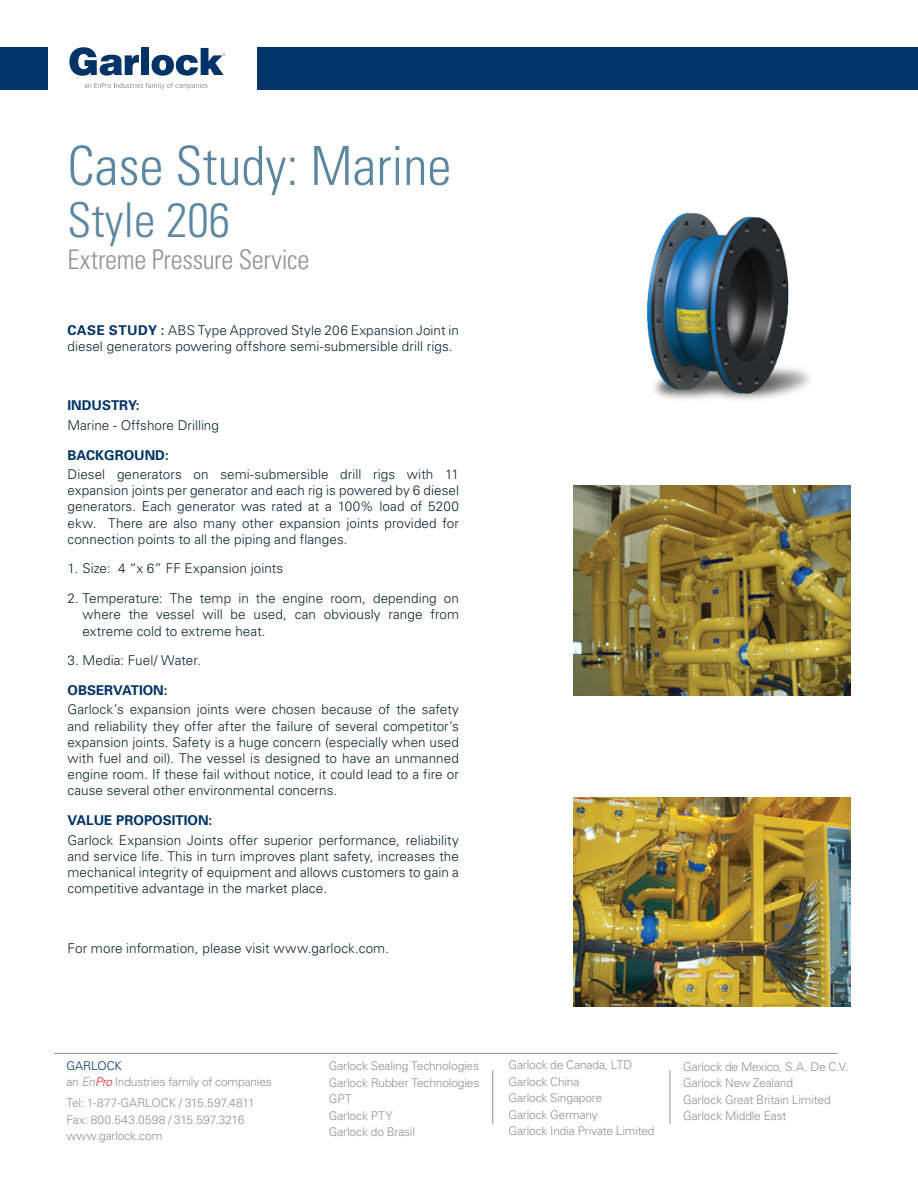
<style>
.page{position:relative;width:918px;height:1188px;background:#fff}
.page>*{position:absolute;margin:0;border:0;box-sizing:border-box;transform-origin:0 0}
.t1{font:300 condensed 54px "Univers";color:#5c87a1}
.t2{font:300 condensed 48px "Univers";color:#5c87a1}
.t3{font:300 condensed 27px "Univers";letter-spacing:-.01em;color:#919295}
.t4{font:300 13.5px/16.2px "Univers";letter-spacing:.005em;color:#112530;text-align:justify}
.t5{font:700 13.5px "Univers";color:#003367}
.t6{font:300 12px/16.5px "Univers";letter-spacing:-.015em;color:#919295}
.s1{font-weight:700;color:#003367}
.s2{font-weight:400}
.s3{color:#003367}
.s4{font-style:italic}
.s5{font-style:italic;color:#ee1e23}
</style>
<div class="page">
<svg style="left:85px;top:83px;width:122px;height:6px"></svg>
<svg style="left:69px;top:47px;width:70px;height:29px"></svg>
<div style="left:141px;top:48px;width:8px;height:27px;background:#003367"></div>
<svg style="left:152px;top:48px;width:73px;height:28px"></svg>
<div style="left:0;top:47px;width:47px;height:42px;background:#003367"></div>
<div style="left:258px;top:47px;width:660px;height:42px;background:#003367"></div>
<hr style="left:54px;top:1053px;width:783px;height:1px;background:#919295">
<hr style="left:492px;top:1071px;width:1px;height:53px;background:#919295">
<hr style="left:670px;top:1071px;width:1px;height:53px;background:#919295">
<img style="left:574px;top:797px;width:276px;height:210px">
<img style="left:574px;top:486px;width:276px;height:210px">
<img style="left:647px;top:212px;width:163px;height:188px">
<h1 class="t1" style="left:68px;top:133px;width:385px">Case Study: Marine</h1>
<h2 class="t2" style="left:68px;top:192px;width:164px">Style 206</h2>
<h3 class="t3" style="left:68px;top:243px;width:243px">Extreme Pressure Service</h3>
<p class="t4" style="left:68px;top:321px;width:393px"><span class="s1">CASE STUDY</span> <span class="s2">:</span> ABS Type Approved Style 206 Expansion Joint in diesel generators powering offshore semi-submersible drill rigs.</p>
<p class="t5" style="left:68px;top:397px;width:74px">INDUSTRY:</p>
<p class="t4" style="left:68px;top:417px;width:153px">Marine - Offshore Drilling</p>
<p class="t5" style="left:68px;top:446px;width:103px">BACKGROUND:</p>
<p class="t4" style="left:68px;top:466px;width:393px">Diesel generators on semi-submersible drill rigs with 11 expansion joints per generator and each rig is powered by 6 diesel generators. Each generator was rated at a 100% load of 5200 ekw. There are also many other expansion joints provided for connection points to all the piping and flanges.</p>
<p class="t4" style="left:68px;top:560px;width:217px">1. Size: 4 “x 6” FF Expansion joints</p>
<p class="t4" style="left:82px;top:590px;width:378px;text-indent:-15px">2. Temperature: The temp in the engine room, depending on where the vessel will be used, can obviously range from extreme cold to extreme heat.</p>
<p class="t4" style="left:68px;top:652px;width:135px">3. Media: Fuel/ Water.</p>
<p class="t5" style="left:68px;top:682px;width:102px">OBSERVATION:</p>
<p class="t4" style="left:68px;top:701px;width:393px">Garlock’s expansion joints were chosen because of the safety and reliability they offer after the failure of several competitor’s expansion joints. Safety is a huge concern (especially when used with fuel and oil). The vessel is designed to have an unmanned engine room. If these fail without notice, it could lead to a fire or cause several other environmental concerns.</p>
<p class="t5" style="left:68px;top:812px;width:146px">VALUE PROPOSITION:</p>
<p class="t4" style="left:68px;top:831px;width:393px">Garlock Expansion Joints offer superior performance, reliability and service life. This in turn improves plant safety, increases the mechanical integrity of equipment and allows customers to gain a competitive advantage in the market place.</p>
<p class="t4" style="left:68px;top:939px;width:323px">For more information, please visit www.garlock.com.</p>
<p class="t6" style="left:66px;top:1057px;width:207px"><span class="s3">Garlock<br></span>an <span class="s4">En</span><span class="s5">Pro</span> Industries family of companies</p>
<p class="t6" style="left:329px;top:1057px;width:152px">Garlock Sealing Technologies<br>Garlock Rubber Technologies<br>GPT<br>Garlock PTY<br>Garlock do Brasil</p>
<p class="t6" style="left:508px;top:1056px;width:148px">Garlock de Canada, LTD<br>Garlock China<br>Garlock Singapore<br>Garlock Germany<br>Garlock India Private Limited</p>
<p class="t6" style="left:683px;top:1058px;width:167px">Garlock de Mexico, S.A. De C.V.<br>Garlock New Zealand<br>Garlock Great Britain Limited<br>Garlock Middle East</p>
<p class="t6" style="left:66px;top:1094px;width:190px">Tel: 1-877-GARLOCK / 315.597.4811<br>Fax: 800.543.0598 / 315.597.3216 www.garlock.com</p>
</div>
